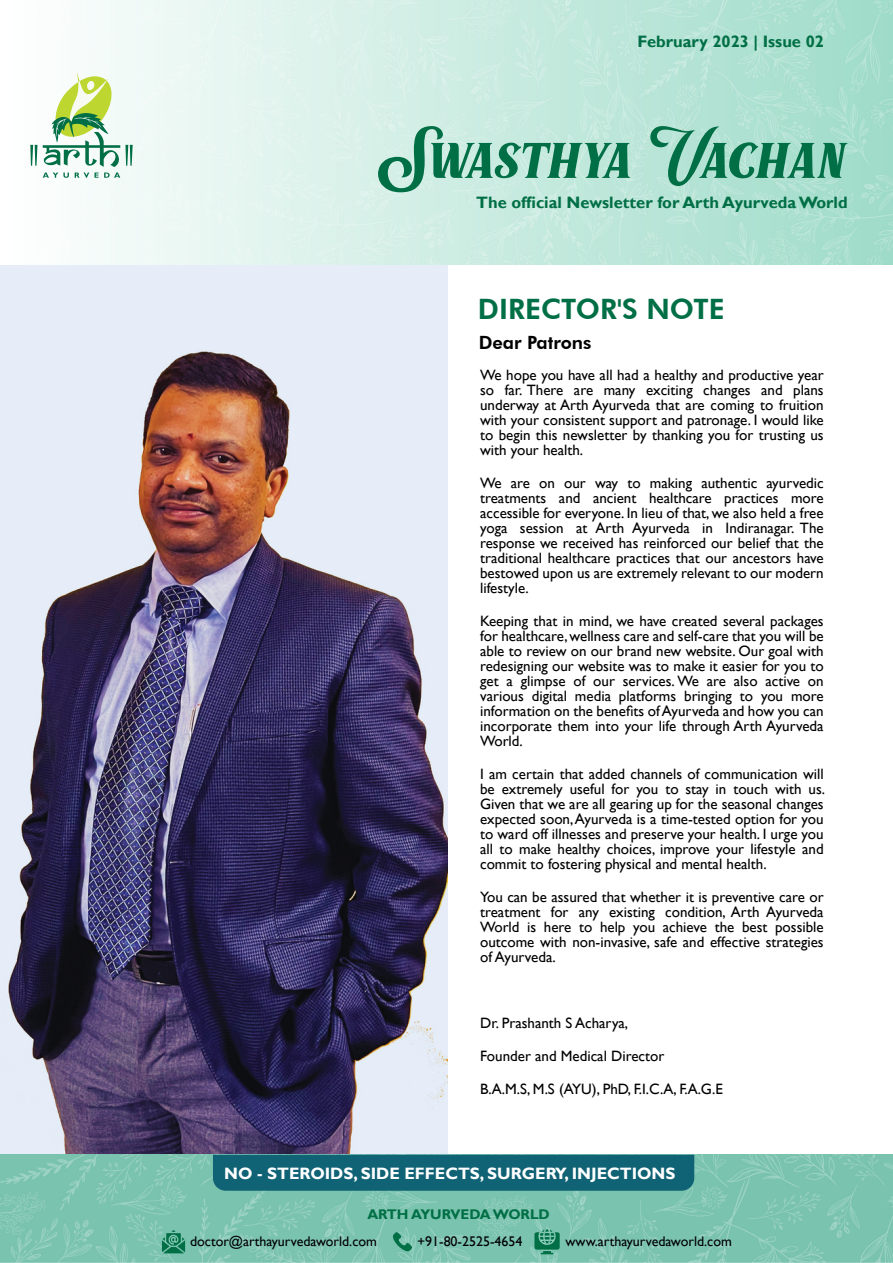
<style>
.page{position:relative;width:893px;height:1263px;background:#fff}
.page>*{position:absolute;margin:0;border:0;box-sizing:border-box;transform-origin:0 0}
.t1{font:69.9px "Marons";color:#006f45}
.t2{font:800 28.05px "Futura BT";color:#006f45}
.t3{font:800 18.3px "Futura BT";color:#000}
.t4{font:700 16.5px "Gill Sans";color:#006f45}
.t5{font:700 16.5px "Gill Sans";color:#fff}
.t6{font:15px/15px "Gill Sans";color:#000;text-align:justify}
.t7{font:13.95px "Gill Sans";color:#000}
.t8{font:700 13.95px "Gill Sans";color:#006f45}
</style>
<div class="page">
<img style="left:0;top:348px;width:448px;height:807px">
<div style="left:0;top:265px;width:448px;height:83px;background:#e6edf8"></div>
<img style="left:0;top:1155px;width:893px;height:108px">
<div style="left:213px;top:1155px;width:481px;height:36px;background:#106275"></div>
<svg style="left:534px;top:1229px;width:26px;height:25px"></svg>
<svg style="left:393px;top:1232px;width:19px;height:19px"></svg>
<svg style="left:162px;top:1230px;width:23px;height:23px"></svg>
<img style="left:88px;top:0;width:805px;height:265px">
<svg style="left:30px;top:72px;width:103px;height:106px"></svg>
<p class="t4" style="left:638px;top:36px;width:188px">February 2023 | Issue 02</p>
<h1 class="t1" style="left:380px;top:125px;width:467px">SwasthyaVachan</h1>
<p class="t4" style="left:476px;top:196px;width:373px">The official Newsletter for Arth AyurvedaWorld</p>
<h2 class="t2" style="left:478px;top:297px;width:248px">DIRECTOR'S NOTE</h2>
<p class="t3" style="left:479px;top:335px;width:114px">Dear Patrons</p>
<p class="t6" style="left:480px;top:369px;width:345px">We hope you have all had a healthy and productive year so far. There are many exciting changes and plans underway at Arth Ayurveda that are coming to fruition with your consistent support and patronage. I would like to begin this newsletter by thanking you for trusting us with your health.</p>
<p class="t6" style="left:480px;top:477px;width:345px">We are on our way to making authentic ayurvedic treatments and ancient healthcare practices more accessible for everyone. In lieu of that, we also held a free yoga session at Arth Ayurveda in Indiranagar. The response we received has reinforced our belief that the traditional healthcare practices that our ancestors have bestowed upon us are extremely relevant to our modern lifestyle.</p>
<p class="t6" style="left:480px;top:615px;width:345px">Keeping that in mind, we have created several packages for healthcare, wellness care and self-care that you will be able to review on our brand new website. Our goal with redesigning our website was to make it easier for you to get a glimpse of our services. We are also active on various digital media platforms bringing to you more information on the benefits of Ayurveda and how you can incorporate them into your life through Arth Ayurveda World.</p>
<p class="t6" style="left:480px;top:768px;width:347px">I am certain that added channels of communication will be extremely useful for you to stay in touch with us.<br>Given that we are all gearing up for the seasonal changes expected soon,Ayurveda is a time-tested option for you to ward off illnesses and preserve your health. I urge you all to make healthy choices, improve your lifestyle and commit to fostering physical and mental health.</p>
<p class="t6" style="left:480px;top:891px;width:345px">You can be assured that whether it is preventive care or treatment for any existing condition, Arth Ayurveda World is here to help you achieve the best possible outcome with non-invasive, safe and effective strategies of Ayurveda.</p>
<p class="t6" style="left:480px;top:1017px;width:150px">Dr. Prashanth S Acharya,</p>
<p class="t6" style="left:480px;top:1041px;width:244px;line-height:33px">Founder and Medical Director<br>B.A.M.S, M.S (AYU), PhD, F.I.C.A, F.A.G.E</p>
<p class="t5" style="left:224px;top:1168px;width:453px">NO - STEROIDS, SIDE EFFECTS, SURGERY, INJECTIONS</p>
<p class="t8" style="left:367px;top:1209px;width:184px">ARTH AYURVEDAWORLD</p>
<p class="t7" style="left:190px;top:1236px;width:188px">doctor@arthayurvedaworld.com</p>
<p class="t7" style="left:417px;top:1236px;width:107px">+91-80-2525-4654</p>
<p class="t7" style="left:566px;top:1236px;width:168px">www.arthayurvedaworld.com</p>
</div>
